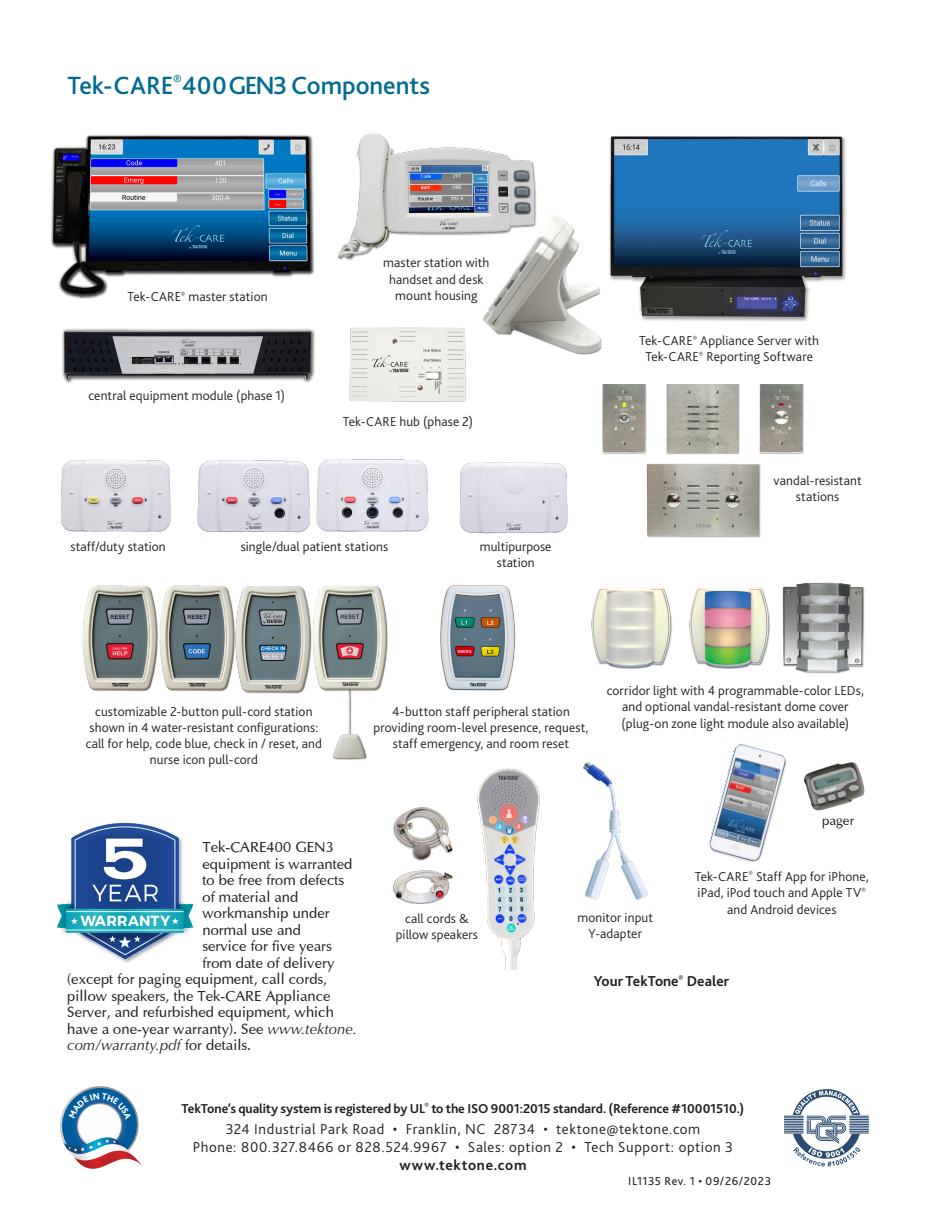
<style>
.page{position:relative;width:945px;height:1215px;background:#fff}
.page>*{position:absolute;margin:0;border:0;box-sizing:border-box;transform-origin:0 0}
.t1{font:500 26.1px "Bliss 2";color:#026b91}
.Address{font:300 15px "Bliss 2";letter-spacing:.04em;color:#231f20}
.Body_Text{font:700 15px "Bliss 2";color:#231f20}
.tektone_com{font:700 15px "Bliss 2";letter-spacing:.045em;color:#231f20}
.Body_Text-2{font:14.85px "Optima";color:#231f20}
.Body_Text-3{font:italic 14.85px "Optima";color:#231f20}
.Captions{font:300 13.5px/16.2px "Bliss 2";letter-spacing:.01em;color:#231f20;text-align:center}
.tektone_com-2{font:700 13.5px "Bliss 2";letter-spacing:-.01em;color:#231f20}
.t2{font:13.5px "Optima";letter-spacing:-.005em;color:#231f20}
.t3{font:12px "Bliss 2";letter-spacing:.04em;color:#231f20}
.s1{font-style:italic}
.s2{font-style:normal}
</style>
<div class="page">
<img style="left:482px;top:216px;width:120px;height:139px">
<img style="left:609px;top:136px;width:237px;height:186px">
<img style="left:809px;top:762px;width:43px;height:11px">
<img style="left:393px;top:808px;width:59px;height:53px">
<img style="left:393px;top:870px;width:59px;height:33px">
<img style="left:61px;top:459px;width:110px;height:73px">
<svg style="left:784px;top:1089px;width:85px;height:78px"></svg>
<img style="left:708px;top:743px;width:78px;height:120px">
<img style="left:51px;top:134px;width:264px;height:165px">
<img style="left:62px;top:328px;width:253px;height:55px">
<img style="left:338px;top:133px;width:203px;height:129px">
<img style="left:159px;top:586px;width:153px;height:107px">
<img style="left:82px;top:586px;width:75px;height:106px">
<img style="left:313px;top:586px;width:75px;height:174px">
<img style="left:602px;top:384px;width:202px;height:153px">
<img style="left:690px;top:587px;width:80px;height:82px">
<img style="left:591px;top:587px;width:81px;height:82px">
<img style="left:782px;top:583px;width:83px;height:91px">
<img style="left:477px;top:768px;width:63px;height:202px">
<img style="left:440px;top:585px;width:76px;height:106px">
<img style="left:349px;top:327px;width:117px;height:75px">
<img style="left:583px;top:762px;width:65px;height:139px">
<img style="left:197px;top:460px;width:113px;height:73px">
<img style="left:56px;top:822px;width:138px;height:141px">
<img style="left:316px;top:459px;width:113px;height:73px">
<img style="left:459px;top:462px;width:109px;height:72px">
<svg style="left:60px;top:1086px;width:82px;height:83px"></svg>
<p class="t1" style="left:68px;top:69px;width:364px">Tek-CARE<sup>®</sup>400 GEN3 Components</p>
<p class="Captions" style="left:127px;top:288px;width:142px">Tek-CARE<sup>®</sup> master station</p>
<p class="Captions" style="left:89px;top:388px;width:198px">central equipment module (phase 1)</p>
<p class="Captions" style="left:383px;top:255px;width:108px">master station with handset and desk mount housing</p>
<p class="Captions" style="left:343px;top:413px;width:132px">Tek-CARE hub (phase 2)</p>
<p class="Captions" style="left:71px;top:538px;width:97px">staff/duty station</p>
<p class="Captions" style="left:241px;top:538px;width:149px">single/dual patient stations</p>
<p class="Captions" style="left:480px;top:538px;width:73px">multipurpose station</p>
<p class="Captions" style="left:639px;top:332px;width:181px">Tek-CARE<sup>®</sup> Appliance Server with<br>Tek-CARE<sup>®</sup> Reporting Software</p>
<p class="Captions" style="left:774px;top:472px;width:90px">vandal-resistant stations</p>
<p class="Captions" style="left:95px;top:703px;width:219px">customizable 2-button pull-cord station</p>
<p class="Captions" style="left:90px;top:719px;width:230px">shown in 4 water-resistant configurations:</p>
<p class="Captions" style="left:86px;top:735px;width:238px">call for help, code blue, check in / reset, and nurse icon pull-cord</p>
<p class="Captions" style="left:392px;top:703px;width:179px">4-button staff peripheral station</p>
<p class="Captions" style="left:373px;top:719px;width:216px">providing room-level presence, request, staff emergency, and room reset</p>
<p class="Captions" style="left:607px;top:682px;width:259px">corridor light with 4 programmable-color LEDs, and optional vandal-resistant dome cover (plug-on zone light module also available)</p>
<p class="t2" style="left:822px;top:812px;width:33px">pager</p>
<p class="Body_Text-2" style="left:202px;top:838px;width:133px">Tek-CARE400 GEN3</p>
<p class="Body_Text-2" style="left:202px;top:855px;width:152px">equipment is warranted</p>
<p class="Body_Text-2" style="left:202px;top:871px;width:143px">to be free from defects</p>
<p class="Body_Text-2" style="left:202px;top:888px;width:97px">of material and</p>
<p class="Body_Text-2" style="left:202px;top:904px;width:129px">workmanship under</p>
<p class="Body_Text-2" style="left:202px;top:921px;width:100px">normal use and</p>
<p class="Body_Text-2" style="left:202px;top:937px;width:131px">service for five years</p>
<p class="Body_Text-2" style="left:202px;top:954px;width:133px">from date of delivery</p>
<p class="Body_Text-2" style="left:67px;top:970px;width:262px">(except for paging equipment, call cords,</p>
<p class="Body_Text-2" style="left:67px;top:987px;width:265px">pillow speakers, the Tek-CARE Appliance</p>
<p class="Body_Text-2" style="left:67px;top:1003px;width:268px">Server, and refurbished equipment, which</p>
<p class="Body_Text-2" style="left:67px;top:1020px;width:291px">have a one-year warranty). See <span class="s1">www.tektone.</span></p>
<p class="Body_Text-3" style="left:67px;top:1036px;width:185px">com/warranty.pdf <span class="s2">for details.</span></p>
<p class="Captions" style="left:396px;top:910px;width:84px">call cords &amp; pillow speakers</p>
<p class="Captions" style="left:577px;top:909px;width:77px">monitor input</p>
<p class="Captions" style="left:589px;top:925px;width:55px">Y-adapter</p>
<p class="Captions" style="left:695px;top:868px;width:175px">Tek-CARE<sup>®</sup> Staff App for iPhone, iPad, iPod touch and Apple TV<sup>® </sup>and Android devices</p>
<p class="Body_Text" style="left:594px;top:972px;width:137px">Your TekTone<sup>®</sup> Dealer</p>
<p class="tektone_com-2" style="left:182px;top:1100px;width:564px">TekTone’s quality system is registered by UL<sup>®</sup> to the ISO 9001:2015 standard. (Reference #10001510.)</p>
<p class="Address" style="left:226px;top:1120px;width:476px">324 Industrial Park Road • Franklin, NC 28734 • tektone@tektone.com</p>
<p class="Address" style="left:193px;top:1138px;width:542px">Phone: 800.327.8466 or 828.524.9967 • Sales: option 2 • Tech Support: option 3</p>
<p class="tektone_com" style="left:399px;top:1156px;width:129px">www.tektone.com</p>
<p class="t3" style="left:628px;top:1174px;width:144px">IL1135 Rev. 1 • 09/26/2023</p>
</div>
